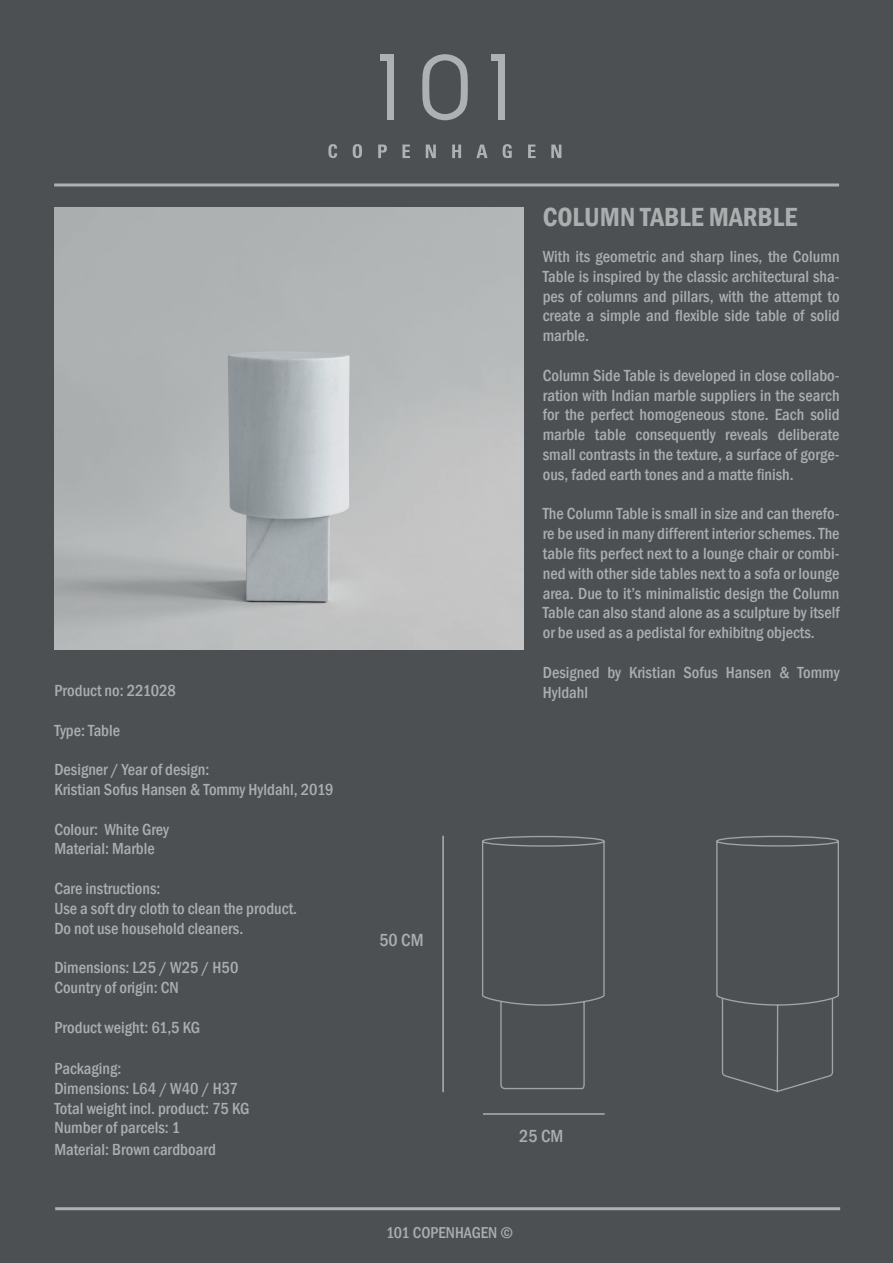
<style>
.page{position:relative;width:893px;height:1263px;background:#4c5053}
.page>*{position:absolute;margin:0;border:0;box-sizing:border-box;transform-origin:0 0}
.t1{font:600 condensed 27px "Franklin Gothic";color:#abaeaf}
.t2{font:500 condensed 18px "Franklin Gothic";color:#abaeaf}
.t3{font:500 condensed 16.5px/19.8px "Franklin Gothic";color:#abaeaf}
.t4{font:500 condensed 16.2px "Franklin Gothic";color:#abaeaf}
</style>
<div class="page">
<img style="left:54px;top:207px;width:469px;height:442px">
<svg style="left:422px;top:54px;width:46px;height:66px"></svg>
<div style="left:498px;top:58px;width:6px;height:62px;background:#adb1b1"></div>
<div style="left:491px;top:54px;width:13px;height:7px;background:#adb1b1"></div>
<div style="left:387px;top:58px;width:7px;height:62px;background:#adb1b1"></div>
<div style="left:380px;top:54px;width:13px;height:7px;background:#adb1b1"></div>
<svg style="left:328px;top:144px;width:9px;height:14px"></svg>
<svg style="left:353px;top:144px;width:9px;height:14px"></svg>
<svg style="left:378px;top:145px;width:9px;height:13px"></svg>
<svg style="left:402px;top:145px;width:8px;height:13px"></svg>
<svg style="left:426px;top:145px;width:10px;height:13px"></svg>
<svg style="left:452px;top:145px;width:9px;height:13px"></svg>
<svg style="left:476px;top:145px;width:12px;height:13px"></svg>
<svg style="left:503px;top:144px;width:9px;height:14px"></svg>
<svg style="left:528px;top:145px;width:8px;height:13px"></svg>
<svg style="left:551px;top:145px;width:10px;height:13px"></svg>
<hr style="left:54px;top:183px;width:785px;height:3px;background:#adb1b1">
<hr style="left:55px;top:1207px;width:785px;height:3px;background:#adb1b1">
<svg style="left:482px;top:835px;width:123px;height:255px"></svg>
<svg style="left:716px;top:835px;width:123px;height:257px"></svg>
<hr style="left:483px;top:1113px;width:122px;height:2px;background:#adb1b1">
<hr style="left:442px;top:836px;width:2px;height:256px;background:#adb1b1">
<p class="t3" style="left:54px;top:680px;width:123px">Product no: 221028</p>
<p class="t3" style="left:54px;top:720px;width:67px">Type: Table</p>
<p class="t3" style="left:54px;top:760px;width:281px">Designer / Year of design:<br>Kristian Sofus Hansen &amp; Tommy Hyldahl, 2019</p>
<p class="t3" style="left:54px;top:819px;width:116px">Colour: White Grey<br>Material: Marble</p>
<p class="t3" style="left:54px;top:878px;width:244px">Care instructions:<br>Use a soft dry cloth to clean the product.<br>Do not use household cleaners.</p>
<p class="t3" style="left:54px;top:958px;width:186px">Dimensions: L25 / W25 / H50<br>Country of origin: CN</p>
<p class="t3" style="left:54px;top:1017px;width:147px">Product weight: 61,5 KG</p>
<p class="t3" style="left:54px;top:1058px;width:197px">Packaging:<br>Dimensions: L64 / W40 / H37<br>Total weight incl. product: 75 KG<br>Number of parcels: 1</p>
<p class="t3" style="left:54px;top:1139px;width:163px">Material: Brown cardboard</p>
<h1 class="t1" style="left:543px;top:199px;width:256px">COLUMN TABLE MARBLE</h1>
<p class="t2" style="left:379px;top:928px;width:46px">50 CM</p>
<p class="t3" style="left:543px;top:246px;width:298px;text-align:justify">With its geometric and sharp lines, the Column Table is inspired by the classic architectural sha&shy;pes of columns and pillars, with the attempt to create a simple and flexible side table of solid marble.</p>
<p class="t3" style="left:543px;top:365px;width:298px;text-align:justify">Column Side Table is developed in close collabo&shy;ration with Indian marble suppliers in the search for the perfect homogeneous stone. Each solid marble table consequently reveals deliberate small contrasts in the texture, a surface of gorge&shy;ous, faded earth tones and a matte finish.</p>
<p class="t3" style="left:543px;top:504px;width:298px;text-align:justify">The Column Table is small in size and can therefo&shy;re be used in many different interior schemes. The table fits perfect next to a lounge chair or combi&shy;ned with other side tables next to a sofa or lounge area. Due to it’s minimalistic design the Column Table can also stand alone as a sculpture by itself or be used as a pedistal for exhibitng objects.</p>
<p class="t3" style="left:543px;top:662px;width:298px">Designed by Kristian Sofus Hansen &amp; Tommy<br>Hyldahl</p>
<p class="t2" style="left:519px;top:1124px;width:46px">25 CM</p>
<p class="t4" style="left:386px;top:1222px;width:128px">101 COPENHAGEN ©</p>
</div>
